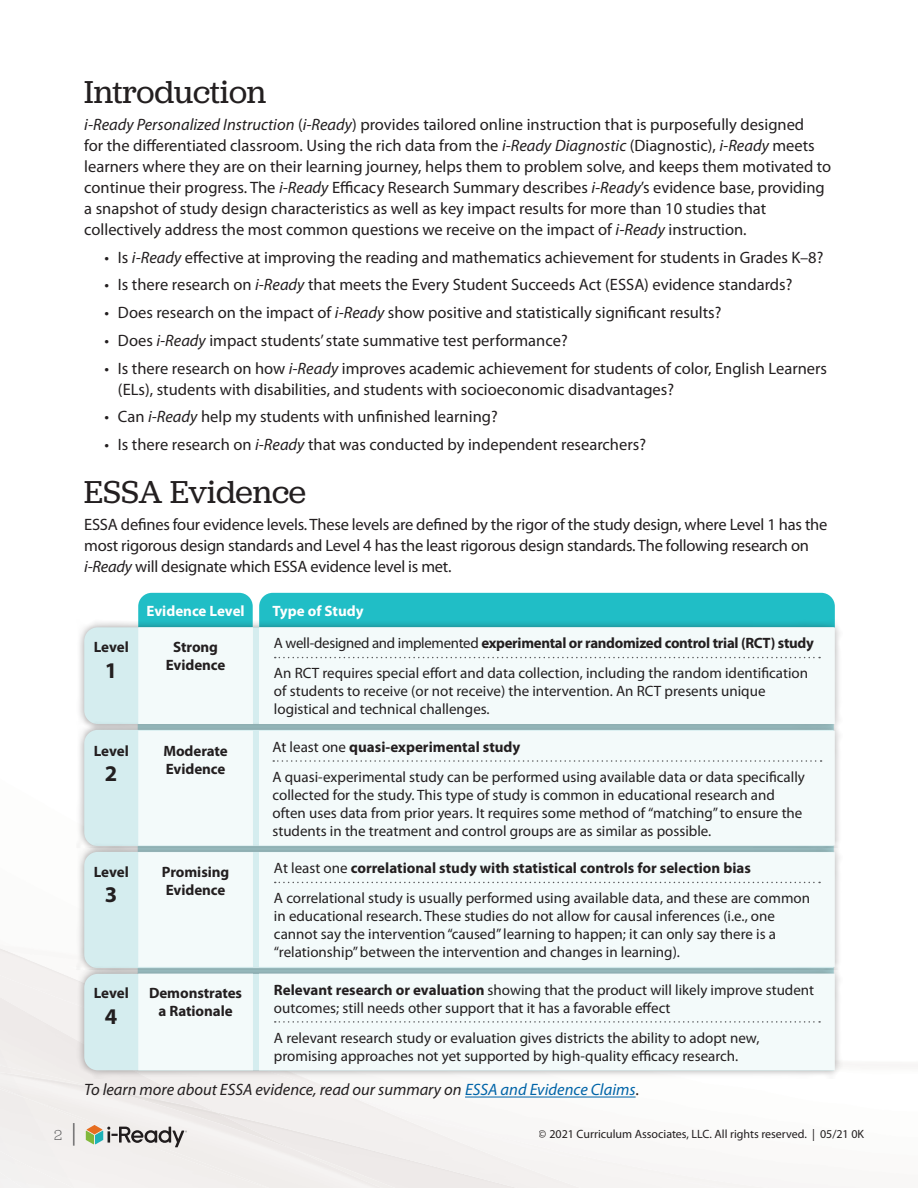
<style>
.page{position:relative;width:918px;height:1188px;background:#fff}
.page>*{position:absolute;margin:0;border:0;box-sizing:border-box;transform-origin:0 0}
.t1{font:33px "Jubilat";color:#231f20}
.t2{font:700 22.5px "Myriad Pro";color:#231f20}
.t3{font:16.5px/21px "Myriad Pro";color:#231f20}
.t4{font:italic 16.5px "Myriad Pro";color:#231f20}
.t5{font:15px/18px "Myriad Pro";color:#231f20}
.t6{font:700 15px/18px "Myriad Pro";letter-spacing:-.005em;color:#231f20;text-align:center}
.t7{font:700 15px "Myriad Pro";color:#fff}
.t8{font:300 15px "Jubilat";color:#58595b}
.t9{font:12px "Myriad Pro";color:#231f20}
.s1{font-style:italic}
.s2{font-weight:700}
.s3{color:#0064a8}
.s4{font-style:normal}
.s5{font-size:27px}
</style>
<div class="page">
<div style="left:0;top:990px;width:76px;height:73px;background:#efecea"></div>
<div style="left:138px;top:593px;width:115px;height:26px;background:#20bec6"></div>
<div style="left:259px;top:593px;width:576px;height:26px;background:#20bec6"></div>
<div style="left:76px;top:619px;width:766px;height:113px;background:#231f20;opacity:.45"></div>
<div style="left:84px;top:627px;width:54px;height:95px;background:#d5edef"></div>
<div style="left:76px;top:722px;width:766px;height:132px;background:#231f20;opacity:.45"></div>
<div style="left:84px;top:730px;width:54px;height:114px;background:#d5edef"></div>
<div style="left:76px;top:844px;width:766px;height:132px;background:#231f20;opacity:.45"></div>
<div style="left:84px;top:852px;width:54px;height:114px;background:#d5edef"></div>
<div style="left:76px;top:966px;width:766px;height:113px;background:#231f20;opacity:.45"></div>
<div style="left:84px;top:974px;width:54px;height:96px;background:#d5edef"></div>
<div style="left:138px;top:627px;width:697px;height:443px;background:#f3fafa"></div>
<svg style="left:275px;top:657px;width:545px;height:1px"></svg>
<svg style="left:273px;top:760px;width:549px;height:2px"></svg>
<svg style="left:275px;top:882px;width:545px;height:1px"></svg>
<svg style="left:275px;top:1021px;width:545px;height:2px"></svg>
<hr style="left:465px;top:1097px;width:171px;height:1px;background:#0064a8">
<svg style="left:86px;top:1125px;width:101px;height:22px;background:#b5b5ad"></svg>
<h1 class="t1" style="left:84px;top:71px;width:184px">Introduction</h1>
<p class="t3" style="left:84px;top:114px;width:749px"><span class="s1">i-Ready Personalized Instruction</span> (<span class="s1">i-Ready</span>) provides tailored online instruction that is purposefully designed<br>for the differentiated classroom. Using the rich data from the <span class="s1">i-Ready Diagnostic</span> (Diagnostic), <span class="s1">i-Ready</span> meets learners where they are on their learning journey, helps them to problem solve, and keeps them motivated to continue their progress. The <span class="s1">i-Ready</span> Efficacy Research Summary describes <span class="s1">i-Ready</span>’s evidence base, providing a snapshot of study design characteristics as well as key impact results for more than 10 studies that collectively address the most common questions we receive on the impact of <span class="s1">i-Ready</span> instruction.</p>
<p class="t3" style="left:104px;top:247px;width:720px">• Is <span class="s1">i-Ready</span> effective at improving the reading and mathematics achievement for students in Grades K–8?</p>
<p class="t3" style="left:104px;top:275px;width:689px">• Is there research on <span class="s1">i-Ready</span> that meets the Every Student Succeeds Act (ESSA) evidence standards?</p>
<p class="t3" style="left:104px;top:302px;width:619px">• Does research on the impact of <span class="s1">i-Ready</span> show positive and statistically significant results?</p>
<p class="t3" style="left:104px;top:330px;width:465px">• Does <span class="s1">i-Ready</span> impact students’ state summative test performance?</p>
<p class="t3" style="left:118px;top:358px;width:711px;text-indent:-13px">• Is there research on how <span class="s1">i-Ready</span> improves academic achievement for students of color, English Learners (ELs), students with disabilities, and students with socioeconomic disadvantages?</p>
<p class="t3" style="left:104px;top:407px;width:395px">• Can <span class="s1">i-Ready</span> help my students with unfinished learning?</p>
<p class="t3" style="left:104px;top:435px;width:543px">• Is there research on <span class="s1">i-Ready</span> that was conducted by independent researchers?</p>
<h1 class="t1" style="left:84px;top:472px;width:223px">ESSA Evidence</h1>
<p class="t3" style="left:84px;top:515px;width:745px">ESSA defines four evidence levels. These levels are defined by the rigor of the study design, where Level 1 has the most rigorous design standards and Level 4 has the least rigorous design standards. The following research on <span class="s1">i-Ready</span> will designate which ESSA evidence level is met.</p>
<p class="t7" style="left:147px;top:603px;width:100px">Evidence Level</p>
<p class="t7" style="left:272px;top:603px;width:93px">Type of Study</p>
<p class="t6" style="left:94px;top:638px;width:37px">Level</p>
<h2 class="t2" style="left:105px;top:657px;width:14px">1</h2>
<p class="t6" style="left:166px;top:638px;width:61px">Strong<br>Evidence</p>
<p class="t5" style="left:274px;top:629px;width:541px;line-height:30px">A well-designed and implemented <span class="s2">experimental or randomized control trial (RCT) study<br></span>An RCT requires special effort and data collection, including the random identification</p>
<p class="t5" style="left:274px;top:683px;width:493px">of students to receive (or not receive) the intervention. An RCT presents unique logistical and technical challenges.</p>
<p class="t6" style="left:94px;top:742px;width:37px">Level</p>
<h2 class="t2" style="left:105px;top:761px;width:14px">2</h2>
<p class="t6" style="left:94px;top:863px;width:37px">Level</p>
<h2 class="t2" style="left:105px;top:882px;width:14px">3</h2>
<p class="t6" style="left:163px;top:742px;width:66px;text-align:left">Moderate<br>Evidence</p>
<p class="t5" style="left:272px;top:732px;width:534px;line-height:30px">At least one <span class="s2">quasi-experimental study<br></span>A quasi-experimental study can be performed using available data or data specifically</p>
<p class="t5" style="left:272px;top:786px;width:531px">collected for the study. This type of study is common in educational research and often uses data from prior years. It requires some method of “matching” to ensure the students in the treatment and control groups are as similar as possible.</p>
<p class="t6" style="left:162px;top:863px;width:69px;text-align:left">Promising<br>Evidence</p>
<p class="t5" style="left:274px;top:853px;width:538px;line-height:30px">At least one <span class="s2">correlational study with statistical controls for selection bias<br></span>A correlational study is usually performed using available data, and these are common</p>
<p class="t5" style="left:274px;top:907px;width:504px;text-align:justify">in educational research. These studies do not allow for causal inferences (i.e., one cannot say the intervention “caused” learning to happen; it can only say there is a “relationship” between the intervention and changes in learning).</p>
<p class="t6" style="left:149px;top:985px;width:95px">Demonstrates a Rationale</p>
<p class="t5" style="left:274px;top:981px;width:542px"><span class="s2">Relevant research or evaluation</span> showing that the product will likely improve student outcomes; still needs other support that it has a favorable effect</p>
<p class="t5" style="left:274px;top:1029px;width:487px">A relevant research study or evaluation gives districts the ability to adopt new, promising approaches not yet supported by high-quality efficacy research.</p>
<p class="t4" style="left:84px;top:1081px;width:556px">To learn more about ESSA evidence, read our summary on <span class="s3">ESSA and Evidence Claims</span><span class="s4">.</span></p>
<p class="t6" style="left:94px;top:985px;width:37px">Level</p>
<h2 class="t2" style="left:105px;top:1004px;width:14px">4</h2>
<p class="t8" style="left:54px;top:1125px;width:24px">2 <span class="s5">|</span></p>
<p class="t9" style="left:539px;top:1128px;width:327px">© 2021 Curriculum Associates, LLC. All rights reserved. | 05/21 0K</p>
</div>
